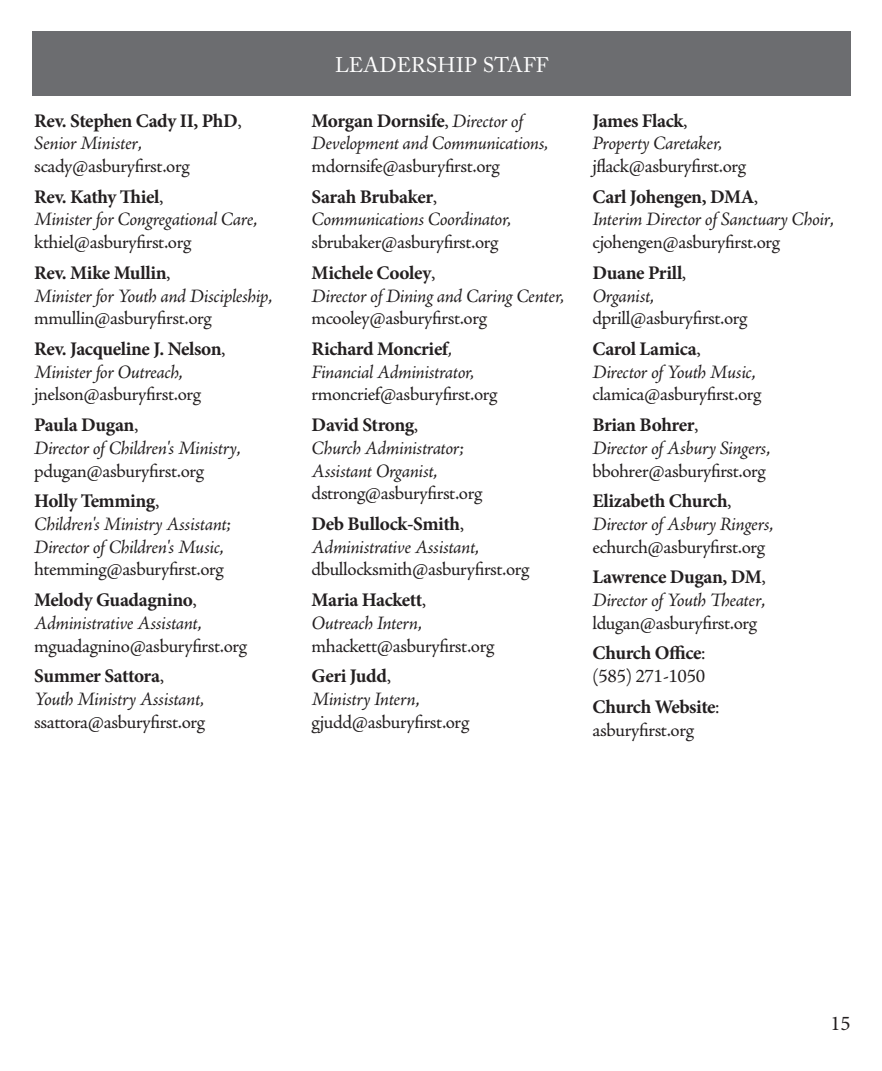
<style>
.page{position:relative;width:882px;height:1071px;background:#fff}
.page>*{position:absolute;margin:0;border:0;box-sizing:border-box;transform-origin:0 0}
.Main_Heading{font:21px "Adobe Caslon Pro";letter-spacing:.015em;color:#fff}
.t1{font:21px "Minion Pro";color:#231f20}
.Annoucement_body_tex{font:19.25px/22.8px "Adobe Jenson Pro";letter-spacing:-.025em;color:#231f20}
.Annoucement_body_tex-2{font:italic 19.25px/22.8px "Adobe Jenson Pro";letter-spacing:-.025em;color:#231f20}
.t2{font:700 19.25px "Minion Pro";letter-spacing:-.02em;color:#231f20}
.s1{font-family:"Minion Pro";font-weight:700}
.s2{font-family:"Minion Pro"}
.s3{font-style:italic}
.s4{font-family:"Minion Pro";font-weight:700;font-style:normal}
.s5{font-family:"Minion Pro";font-style:normal}
.s6{font-style:normal}
.s7{font-weight:400}
.s8{font-family:"Adobe Jenson Pro";font-weight:400;font-style:italic}
.s9{font-family:"Adobe Jenson Pro";font-weight:400}
</style>
<div class="page">
<div style="left:32px;top:32px;width:819px;height:64px;background:#6c6d70"></div>
<p class="Annoucement_body_tex" style="left:34px;top:110px;width:209px"><span class="s1">Rev. Stephen Cady II, PhD</span><span class="s2">,<br></span><span class="s3">Senior Minister</span>, scady@asburyfirst.org</p>
<p class="Annoucement_body_tex-2" style="left:34px;top:187px;width:225px"><span class="s4">Rev. Kathy Thiel</span><span class="s5">,<br></span>Minister for Congregational Care<span class="s6">, kthiel@asburyfirst.org</span></p>
<p class="Annoucement_body_tex-2" style="left:34px;top:263px;width:240px"><span class="s4">Rev. Mike Mullin</span><span class="s5">,<br></span>Minister for Youth and Discipleship<span class="s6">, mmullin@asburyfirst.org</span></p>
<p class="Annoucement_body_tex" style="left:34px;top:338px;width:193px"><span class="s1">Rev. Jacqueline J. Nelson</span><span class="s2">,<br></span><span class="s3">Minister for Outreach</span>, jnelson@asburyfirst.org</p>
<p class="Annoucement_body_tex-2" style="left:34px;top:415px;width:208px"><span class="s4">Paula Dugan</span><span class="s5">,<br></span>Director of Children's Ministry<span class="s6">, pdugan@asburyfirst.org</span></p>
<p class="Annoucement_body_tex-2" style="left:34px;top:491px;width:198px"><span class="s4">Holly Temming</span><span class="s5">,<br></span>Children's Ministry Assistant;<br>Director of Children's Music<span class="s6">, htemming@asburyfirst.org</span></p>
<p class="Annoucement_body_tex" style="left:34px;top:589px;width:215px"><span class="s1">Melody Guadagnino</span><span class="s2">,<br></span><span class="s3">Administrative Assistant</span>, mguadagnino@asburyfirst.org</p>
<p class="Annoucement_body_tex" style="left:34px;top:665px;width:173px"><span class="s1">Summer Sattora</span><span class="s2">,<br></span><span class="s3">Youth Ministry Assistant, </span>ssattora@asburyfirst.org</p>
<p class="Main_Heading" style="left:335px;top:52px;width:215px">LEADERSHIP STAFF</p>
<p class="t2" style="left:312px;top:107px;width:213px">Morgan Dornsife<span class="s7">,</span> <span class="s8">Director of</span></p>
<p class="Annoucement_body_tex-2" style="left:312px;top:133px;width:238px">Development and Communications,</p>
<p class="Annoucement_body_tex" style="left:312px;top:155px;width:190px">mdornsife@asburyfirst.org</p>
<p class="t2" style="left:312px;top:183px;width:127px">Sarah Brubaker<span class="s7">,</span></p>
<p class="Annoucement_body_tex-2" style="left:312px;top:209px;width:201px">Communications Coordinator,</p>
<p class="Annoucement_body_tex" style="left:312px;top:231px;width:189px">sbrubaker@asburyfirst.org</p>
<p class="t2" style="left:312px;top:259px;width:125px">Michele Cooley<span class="s7">,</span></p>
<p class="Annoucement_body_tex-2" style="left:312px;top:285px;width:254px">Director of Dining and Caring Center,</p>
<p class="Annoucement_body_tex" style="left:312px;top:307px;width:177px">mcooley@asburyfirst.org</p>
<p class="t2" style="left:312px;top:335px;width:142px">Richard Moncrief<span class="s9">,</span></p>
<p class="Annoucement_body_tex-2" style="left:312px;top:362px;width:164px">Financial Administrator,</p>
<p class="Annoucement_body_tex" style="left:312px;top:383px;width:187px">rmoncrief@asburyfirst.org</p>
<p class="t2" style="left:312px;top:411px;width:108px">David Strong<span class="s7">,</span></p>
<p class="Annoucement_body_tex-2" style="left:312px;top:438px;width:172px">Church Administrator;<br>Assistant Organist<span class="s6">, dstrong@asburyfirst.org</span></p>
<p class="t2" style="left:312px;top:510px;width:154px">Deb Bullock-Smith<span class="s7">,</span></p>
<p class="Annoucement_body_tex" style="left:312px;top:536px;width:220px"><span class="s3">Administrative Assistant</span>, dbullocksmith@asburyfirst.org</p>
<p class="t2" style="left:312px;top:586px;width:116px">Maria Hackett<span class="s7">,</span></p>
<p class="Annoucement_body_tex" style="left:312px;top:612px;width:184px"><span class="s3">Outreach Intern</span>, mhackett@asburyfirst.org</p>
<p class="t2" style="left:312px;top:663px;width:81px">Geri Judd<span class="s7">,</span></p>
<p class="Annoucement_body_tex" style="left:312px;top:688px;width:159px"><span class="s3">Ministry Intern</span>, gjudd@asburyfirst.org</p>
<p class="t2" style="left:593px;top:107px;width:96px">James Flack<span class="s7">,</span></p>
<p class="Annoucement_body_tex-2" style="left:593px;top:133px;width:131px">Property Caretaker,</p>
<p class="Annoucement_body_tex" style="left:593px;top:155px;width:155px">jflack@asburyfirst.org</p>
<p class="t2" style="left:593px;top:183px;width:167px">Carl Johengen, DMA<span class="s7">,</span></p>
<p class="Annoucement_body_tex-2" style="left:593px;top:209px;width:243px">Interim Director of Sanctuary Choir<span class="s6">, cjohengen@asburyfirst.org</span></p>
<p class="t2" style="left:593px;top:259px;width:95px">Duane Prill<span class="s7">,</span></p>
<p class="Annoucement_body_tex" style="left:593px;top:285px;width:157px"><span class="s3">Organist</span>, dprill@asburyfirst.org</p>
<p class="t2" style="left:593px;top:335px;width:110px">Carol Lamica<span class="s7">,</span></p>
<p class="Annoucement_body_tex" style="left:593px;top:361px;width:171px"><span class="s3">Director of Youth Music</span>, clamica@asburyfirst.org</p>
<p class="t2" style="left:593px;top:411px;width:107px">Brian Bohrer<span class="s7">,</span></p>
<p class="Annoucement_body_tex" style="left:593px;top:437px;width:179px"><span class="s3">Director of Asbury Singers</span>, bbohrer@asburyfirst.org</p>
<p class="t2" style="left:593px;top:488px;width:141px">Elizabeth Church<span class="s7">,</span></p>
<p class="Annoucement_body_tex" style="left:593px;top:513px;width:182px"><span class="s3">Director of Asbury Ringers</span>, echurch@asburyfirst.org</p>
<p class="t2" style="left:593px;top:564px;width:175px">Lawrence Dugan, DM<span class="s7">,</span></p>
<p class="Annoucement_body_tex" style="left:593px;top:589px;width:174px"><span class="s3">Director of Youth Theater</span>, ldugan@asburyfirst.org</p>
<p class="t2" style="left:593px;top:640px;width:115px">Church Office<span class="s7">:</span></p>
<p class="Annoucement_body_tex" style="left:593px;top:665px;width:114px">(585) 271-1050</p>
<p class="t2" style="left:593px;top:693px;width:129px">Church Website<span class="s7">:</span></p>
<p class="Annoucement_body_tex" style="left:593px;top:719px;width:103px">asburyfirst.org</p>
<p class="t1" style="left:830px;top:1010px;width:22px">15</p>
</div>
